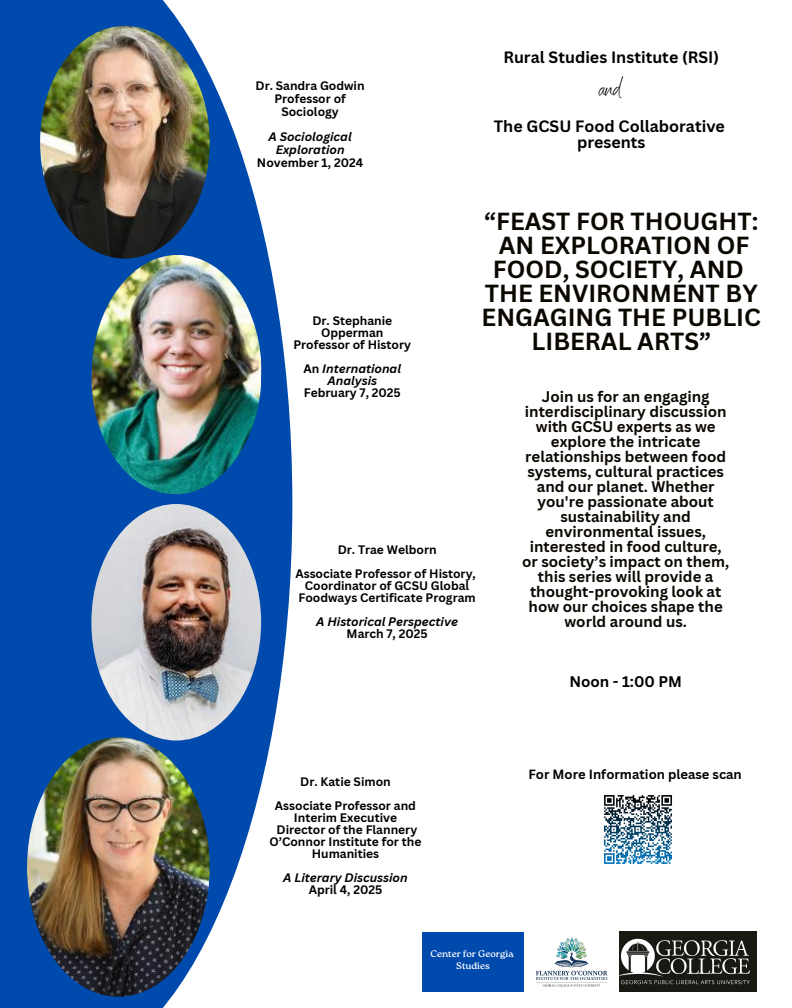
<style>
.page{position:relative;width:792px;height:1008px;background:#fff}
.page>*{position:absolute;margin:0;border:0;box-sizing:border-box;transform-origin:0 0}
.t1{font:700 24.1px/24px "Canva Sans";color:#0b0700;text-align:center}
.t2{font:22px "Benedict";color:#000}
.t3{font:700 16px/15.8px "Canva Sans";color:#000;text-align:center}
.t4{font:700 15px/15px "Canva Sans";color:#0b0700;text-align:center}
.t5{font:700 15px "Canva Sans";color:#000}
.t6{font:700 13px "Canva Sans";color:#000}
.t7{font:700 12px/12px "Canva Sans";color:#000;text-align:center}
.t8{font:italic 700 12px/12px "Canva Sans";color:#000;text-align:center}
.t9{font:9.5px "Roca One";color:#fff}
.s1{font-style:normal}
</style>
<div class="page">
<svg style="left:0;top:0;width:292px;height:1008px;fill:#004aad"></svg>
<img style="left:90px;top:254px;width:173px;height:241px">
<img style="left:27px;top:737px;width:183px;height:260px;border-radius:50%">
<img style="left:91px;top:504px;width:170px;height:237px;border-radius:50%">
<img style="left:40px;top:26px;width:170px;height:232px;border-radius:50%">
<img style="left:604px;top:795px;width:68px;height:69px">
<img style="left:622px;top:931px;width:134px;height:60px">
<img style="left:522px;top:931px;width:100px;height:61px">
<div style="left:422px;top:932px;width:102px;height:59px;background:#004aad"></div>
<h4 class="t7" style="left:256px;top:79px;width:111px;line-height:12.8px">Dr. Sandra Godwin<br>Professor of<br>Sociology</h4>
<h4 class="t8" style="left:257px;top:130px;width:108px;line-height:12.8px">A Sociological<br>Exploration<br><span class="s1">November 1, 2024</span></h4>
<h3 class="t3" style="left:503px;top:49px;width:217px">Rural Studies Institute (RSI)</h3>
<h3 class="t2" style="left:599px;top:74px;width:23px">and</h3>
<h4 class="t3" style="left:494px;top:118px;width:233px">The GCSU Food Collaborative presents</h4>
<p class="t7" style="left:293px;top:314px;width:119px">Dr. Stephanie<br>Opperman<br>Professor of History</p>
<p class="t8" style="left:303px;top:362px;width:99px"><span class="s1">An</span> International<br>Analysis<br><span class="s1">February 7, 2025</span></p>
<h4 class="t7" style="left:338px;top:544px;width:100px">Dr. Trae Welborn</h4>
<h4 class="t7" style="left:295px;top:568px;width:182px">Associate Professor of History,<br>Coordinator of GCSU Global<br>Foodways Certificate Program</h4>
<h4 class="t8" style="left:316px;top:616px;width:143px">A Historical Perspective<br><span class="s1">March 7, 2025</span></h4>
<h1 class="t1" style="left:482px;top:209px;width:281px">“FEAST FOR THOUGHT:<br>AN EXPLORATION OF<br>FOOD, SOCIETY, AND<br>THE ENVIRONMENT BY<br>ENGAGING THE PUBLIC<br>LIBERAL ARTS”</h1>
<p class="t4" style="left:522px;top:388px;width:209px">Join us for an engaging interdisciplinary discussion with GCSU experts as we explore the intricate relationships between food systems, cultural practices and our planet. Whether you're passionate about sustainability and environmental issues, interested in food culture, or society’s impact on them, this series will provide a thought-provoking look at how our choices shape the world around us.</p>
<p class="t5" style="left:569px;top:671px;width:114px">Noon - 1:00 PM</p>
<h4 class="t7" style="left:300px;top:775px;width:92px">Dr. Katie Simon</h4>
<h4 class="t7" style="left:270px;top:799px;width:153px">Associate Professor and<br>Interim Executive<br>Director of the Flannery<br>O’Connor Institute for the<br>Humanities</h4>
<h4 class="t8" style="left:283px;top:871px;width:126px">A Literary Discussion<br><span class="s1">April 4, 2025</span></h4>
<p class="t6" style="left:528px;top:765px;width:215px">For More Information please scan</p>
<p class="t9" style="left:430px;top:948px;width:85px">Center for Georgia</p>
<p class="t9" style="left:456px;top:961px;width:35px">Studies</p>
</div>
